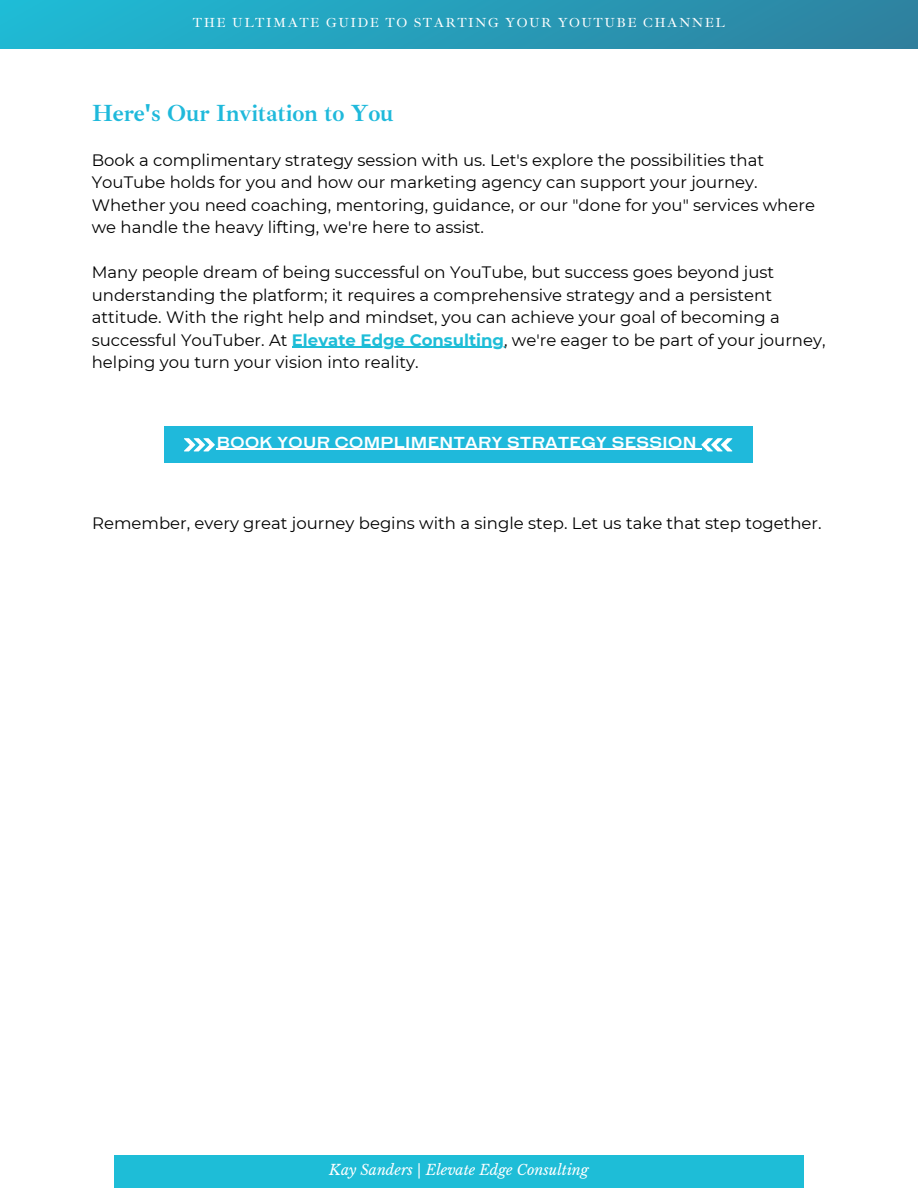
<style>
.page{position:relative;width:918px;height:1188px;background:#fff}
.page>*{position:absolute;margin:0;border:0;box-sizing:border-box;transform-origin:0 0}
.t1{font:700 24px "Ibarra Real Nova";letter-spacing:-.01em;color:#1fb9db}
.t2{font:16.5px/22.5px "Montserrat";color:#000}
.t3{font:700 15px "HK Gothic";letter-spacing:.03em;color:#fff}
.t4{font:italic 14.25px "Libre Baskerville";color:#fff}
.t5{font:13.5px "Ibarra Real Nova";letter-spacing:.11em;color:#fff}
.s1{font-weight:700;color:#1ebdd7}
</style>
<div class="page">
<div style="left:114px;top:1155px;width:690px;height:33px;background:#1ebdd7"></div>
<div style="left:1px;top:0;width:916px;height:48px;background:linear-gradient(to right,#1fbad5,#2f809e)"></div>
<div style="left:165px;top:427px;width:588px;height:36px;background:#1fb9db"></div>
<hr style="left:217px;top:449px;width:480px;height:1px;background:#fff">
<svg style="left:184px;top:438px;width:31px;height:13px"></svg>
<svg style="left:697px;top:438px;width:35px;height:13px"></svg>
<hr style="left:292px;top:347px;width:212px;height:1px;background:#1ebdd7">
<p class="t5" style="left:193px;top:15px;width:534px">THE ULTIMATE GUIDE TO STARTING YOUR YOUTUBE CHANNEL</p>
<p class="t1" style="left:92px;top:98px;width:303px">Here's Our Invitation to You</p>
<p class="t2" style="left:92px;top:149px;width:725px">Book a complimentary strategy session with us. Let's explore the possibilities that YouTube holds for you and how our marketing agency can support your journey.<br>Whether you need coaching, mentoring, guidance, or our "done for you" services where we handle the heavy lifting, we're here to assist.</p>
<p class="t2" style="left:92px;top:261px;width:735px">Many people dream of being successful on YouTube, but success goes beyond just understanding the platform; it requires a comprehensive strategy and a persistent attitude. With the right help and mindset, you can achieve your goal of becoming a successful YouTuber. At <span class="s1">Elevate Edge Consulting</span>, we're eager to be part of your journey, helping you turn your vision into reality.</p>
<p class="t3" style="left:217px;top:434px;width:481px">BOOK YOUR COMPLIMENTARY STRATEGY SESSION</p>
<p class="t2" style="left:92px;top:512px;width:731px">Remember, every great journey begins with a single step. Let us take that step together.</p>
<p class="t4" style="left:329px;top:1162px;width:261px">Kay Sanders | Elevate Edge Consulting</p>
</div>
